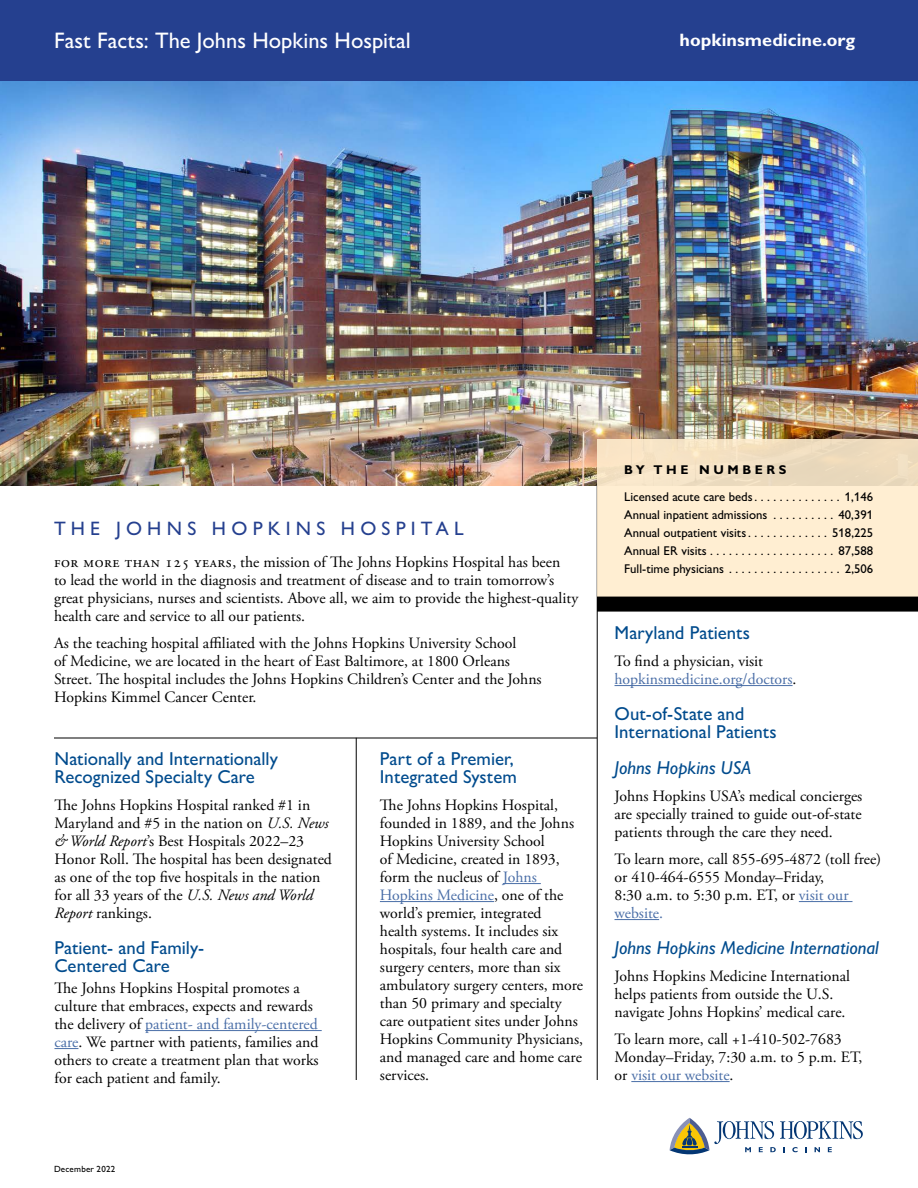
<style>
.page{position:relative;width:918px;height:1188px;background:#fff}
.page>*{position:absolute;margin:0;border:0;box-sizing:border-box;transform-origin:0 0}
.t1{font:500 22.5px "Gill Sans MT Std";color:#fff}
.t2{font:500 19.5px "Gill Sans MT Std";letter-spacing:.265em;color:#25408f}
.t3{font:500 18.75px/18px "Gill Sans MT Std";color:#004b8d}
.t4{font:italic 500 18.75px "Gill Sans MT Std";color:#004b8d}
.t5{font:700 18px "Gill Sans MT Std";color:#fff}
.t6{font:15.75px/18px "Adobe Garamond Pro";color:#000}
.t7{font:15.75px/18px "Adobe Garamond Pro";color:#4a6ea7}
.t8{font:500 12.75px/18px "Gill Sans MT Std";color:#000;text-align:justify}
.t9{font:700 12.75px "Gill Sans MT Std";letter-spacing:.28em;color:#000}
.t10{font:500 9px "Gill Sans MT Std";letter-spacing:.025em;color:#000}
.s1{font-style:italic}
.s2{color:#4a6ea7}
.s3{color:#000}
</style>
<div class="page">
<hr style="left:145px;top:1030px;width:177px;height:1px;background:#4a6ea7">
<svg style="left:54px;top:1048px;width:24px;height:1px"></svg>
<img style="left:0;top:80px;width:918px;height:406px">
<svg style="left:669px;top:1117px;width:194px;height:38px"></svg>
<div style="left:0;top:0;width:918px;height:80px;background:#25408f"></div>
<hr style="left:503px;top:883px;width:38px;height:1px;background:#4a6ea7">
<hr style="left:380px;top:901px;width:114px;height:1px;background:#4a6ea7">
<hr style="left:615px;top:685px;width:178px;height:1px;background:#4a6ea7">
<hr style="left:799px;top:901px;width:53px;height:1px;background:#4a6ea7">
<hr style="left:615px;top:919px;width:44px;height:1px;background:#4a6ea7">
<hr style="left:631px;top:1081px;width:99px;height:1px;background:#4a6ea7">
<hr style="left:54px;top:738px;width:543px;height:1px;background:#000">
<hr style="left:597px;top:483px;width:1px;height:597px;background:#000">
<hr style="left:356px;top:738px;width:1px;height:342px;background:#000">
<svg style="left:597px;top:440px;width:321px;height:157px;background:#fae8cc"></svg>
<div style="left:597px;top:597px;width:321px;height:15px;background:#000"></div>
<h1 class="t1" style="left:54px;top:27px;width:358px">Fast Facts: The Johns Hopkins Hospital</h1>
<p class="t5" style="left:680px;top:29px;width:177px">hopkinsmedicine.org</p>
<p class="t2" style="left:54px;top:517px;width:411px">THE JOHNS HOPKINS HOSPITAL</p>
<p class="t6" style="left:54px;top:554px;width:526px">for more than 125 years, the mission of The Johns Hopkins Hospital has been<br>to lead the world in the diagnosis and treatment of disease and to train tomorrow’s great physicians, nurses and scientists. Above all, we aim to provide the highest-quality health care and service to all our patients.</p>
<p class="t6" style="left:54px;top:635px;width:489px">As the teaching hospital affiliated with the Johns Hopkins University School<br>of Medicine, we are located in the heart of East Baltimore, at 1800 Orleans Street. The hospital includes the Johns Hopkins Children’s Center and the Johns Hopkins Kimmel Cancer Center.</p>
<p class="t3" style="left:54px;top:750px;width:225px">Nationally and Internationally<br>Recognized Specialty Care</p>
<p class="t6" style="left:54px;top:797px;width:279px">The Johns Hopkins Hospital ranked #1 in Maryland and #5 in the nation on <span class="s1">U.S. News &amp; World Report</span>’s Best Hospitals 2022–23<br>Honor Roll. The hospital has been designated as one of the top five hospitals in the nation for all 33 years of the <span class="s1">U.S. News and World Report</span> rankings.</p>
<p class="t3" style="left:54px;top:939px;width:151px">Patient- and Family-<br>Centered Care</p>
<p class="t6" style="left:54px;top:980px;width:266px">The Johns Hopkins Hospital promotes a culture that embraces, expects and rewards the delivery of <span class="s2">patient- and family-centered care</span>. We partner with patients, families and others to create a treatment plan that works for each patient and family.</p>
<p class="t3" style="left:380px;top:750px;width:139px">Part of a Premier,<br>Integrated System</p>
<p class="t6" style="left:380px;top:797px;width:205px">The Johns Hopkins Hospital, founded in 1889, and the Johns<br>Hopkins University School<br>of Medicine, created in 1893, form the nucleus of <span class="s2">Johns<br>Hopkins Medicine</span>, one of the world’s premier, integrated<br>health systems. It includes six hospitals, four health care and surgery centers, more than six ambulatory surgery centers, more than 50 primary and specialty care outpatient sites under Johns<br>Hopkins Community Physicians, and managed care and home care services.</p>
<p class="t9" style="left:624px;top:462px;width:164px">BY THE NUMBERS</p>
<p class="t8" style="left:624px;top:488px;width:251px">Licensed acute care beds . . . . . . . . . . . . . . 1,146<br>Annual inpatient admissions . . . . . . . . . . 40,391<br>Annual outpatient visits . . . . . . . . . . . . . 518,225<br>Annual ER visits . . . . . . . . . . . . . . . . . . . . 87,588<br>Full-time physicians . . . . . . . . . . . . . . . . . . 2,506</p>
<p class="t3" style="left:615px;top:624px;width:137px">Maryland Patients</p>
<p class="t7" style="left:615px;top:653px;width:184px"><span class="s3">To find a physician, visit </span>hopkinsmedicine.org/doctors<span class="s3">.</span></p>
<p class="t3" style="left:615px;top:705px;width:164px">Out-of-State and<br>International Patients</p>
<p class="t4" style="left:615px;top:757px;width:138px">Johns Hopkins USA</p>
<p class="t6" style="left:615px;top:788px;width:249px;text-align:justify">Johns Hopkins USA’s medical concierges are specially trained to guide out-of-state patients through the care they need.</p>
<p class="t6" style="left:615px;top:851px;width:268px">To learn more, call 855-695-4872 (toll free) or 410-464-6555 Monday–Friday,<br>8:30 a.m. to 5:30 p.m. ET, or <span class="s2">visit our website.</span></p>
<p class="t4" style="left:615px;top:937px;width:266px">Johns Hopkins Medicine International</p>
<p class="t6" style="left:615px;top:968px;width:237px">Johns Hopkins Medicine International helps patients from outside the U.S. navigate Johns Hopkins’ medical care.</p>
<p class="t6" style="left:615px;top:1031px;width:249px">To learn more, call +1-410-502-7683<br>Monday–Friday, 7:30 a.m. to 5 p.m. ET, or <span class="s2">visit our website</span>.</p>
<p class="t10" style="left:54px;top:1164px;width:63px">December 2022</p>
</div>
